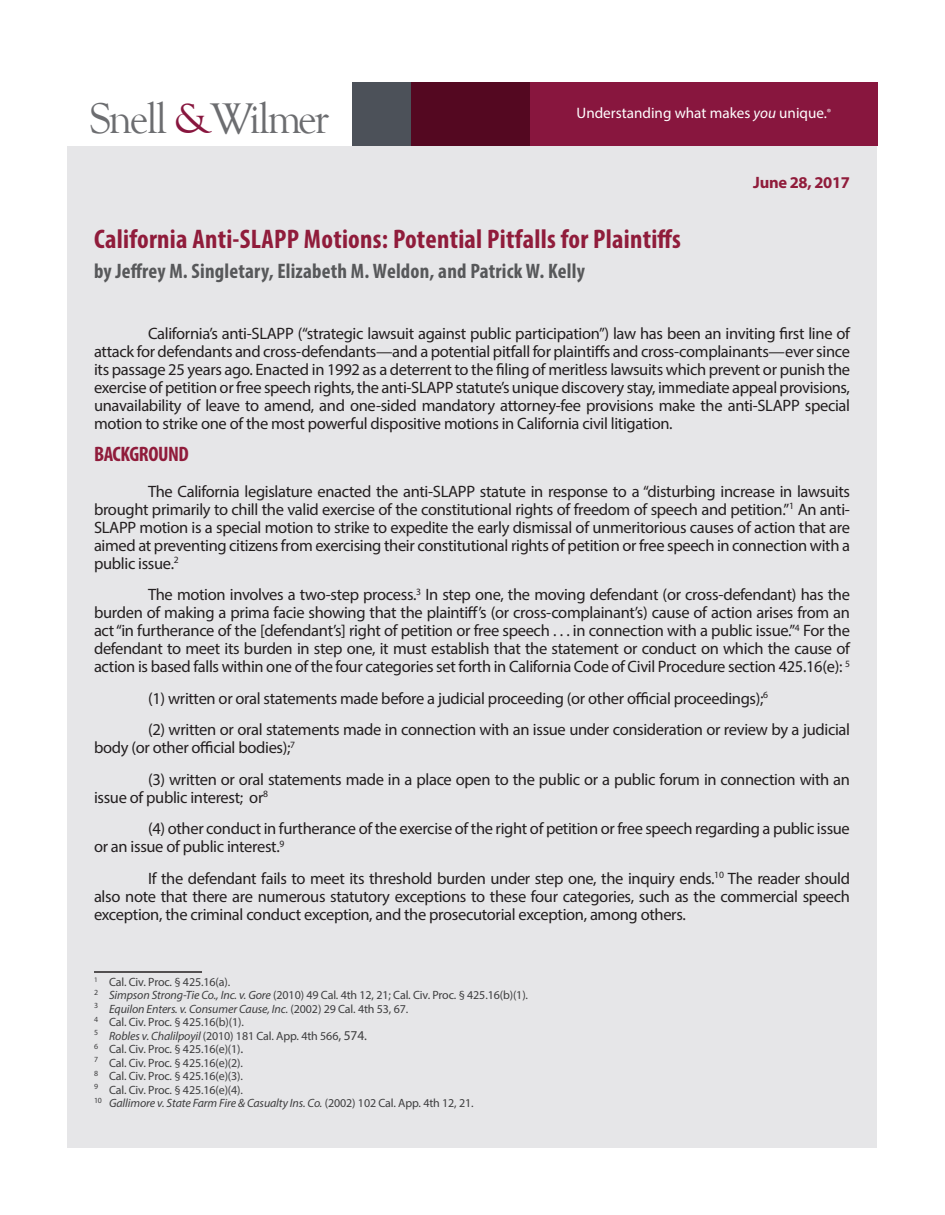
<style>
.page{position:relative;width:945px;height:1215px;background:#fff}
.page>*{position:absolute;margin:0;border:0;box-sizing:border-box;transform-origin:0 0}
.t1{font:44.1px "Goudy Old Style T";letter-spacing:-.06em;color:#6c6d70}
.t2{font:700 condensed 27px "Myriad Pro";letter-spacing:.01em;color:#901c3b}
.t3{font:700 condensed 21px "Myriad Pro";letter-spacing:.01em;color:#57585a}
.t4{font:700 condensed 21px "Myriad Pro";letter-spacing:-.02em;color:#901c3b}
.t5{font:16.5px/18px "Myriad Pro";letter-spacing:-.02em;color:#231f20}
.t6{font:700 16.5px "Myriad Pro";letter-spacing:-.02em;color:#901c3b}
.t7{font:15.15px "Myriad Pro";color:#fff}
.t8{font:12px/13.5px "Myriad Pro";letter-spacing:-.01em;color:#3e3e3f}
.s1{color:#88163e}
.s2{font-style:italic}
.s3{font-size:10.5px}
.s4{font-size:13.5px}
</style>
<div class="page">
<div style="left:354px;top:83px;width:524px;height:63px;background:#88163e"></div>
<div style="left:411px;top:83px;width:118px;height:63px;background:#540821"></div>
<div style="left:352px;top:83px;width:59px;height:63px;background:#4c5159"></div>
<div style="left:68px;top:146px;width:810px;height:1002px;background:#e6e6e8"></div>
<hr style="left:94px;top:971px;width:108px;height:2px;background:#231f20">
<h1 class="t1" style="left:90px;top:94px;width:241px">Snell <span class="s1">&amp;</span>Wilmer</h1>
<p class="t7" style="left:577px;top:103px;width:256px">Understanding what makes <span class="s2">you</span> unique.<span class="s3">®</span></p>
<h2 class="t2" style="left:94px;top:222px;width:588px">California Anti-SLAPP Motions: Potential Pitfalls for Plaintiffs</h2>
<p class="t3" style="left:94px;top:257px;width:493px">by Jeffrey M. Singletary, Elizabeth M. Weldon, and Patrick W. Kelly</p>
<p class="t6" style="left:753px;top:171px;width:98px">June 28, 2017</p>
<p class="t5" style="left:94px;top:324px;width:758px;text-align:justify;text-indent:54px">California’s anti-SLAPP (“strategic lawsuit against public participation”) law has been an inviting first line of attack for defendants and cross-defendants—and a potential pitfall for plaintiffs and cross-complainants—ever since its passage 25 years ago. Enacted in 1992 as a deterrent to the filing of meritless lawsuits which prevent or punish the exercise of petition or free speech rights, the anti-SLAPP statute’s unique discovery stay, immediate appeal provisions, unavailability of leave to amend, and one-sided mandatory attorney-fee provisions make the anti-SLAPP special motion to strike one of the most powerful dispositive motions in California civil litigation.</p>
<p class="t4" style="left:94px;top:440px;width:96px">BACKGROUND</p>
<p class="t5" style="left:94px;top:482px;width:758px;text-align:justify;text-indent:54px">The California legislature enacted the anti-SLAPP statute in response to a “disturbing increase in lawsuits brought primarily to chill the valid exercise of the constitutional rights of freedom of speech and petition.”<sup>1</sup> An anti-SLAPP motion is a special motion to strike to expedite the early dismissal of unmeritorious causes of action that are aimed at preventing citizens from exercising their constitutional rights of petition or free speech in connection with a public issue.<sup>2</sup></p>
<p class="t5" style="left:94px;top:585px;width:758px;text-align:justify;text-indent:54px">The motion involves a two-step process.<sup>3</sup> In step one, the moving defendant (or cross-defendant) has the burden of making a prima facie showing that the plaintiff’s (or cross-complainant’s) cause of action arises from an act “in furtherance of the [defendant’s] right of petition or free speech . . . in connection with a public issue.”<sup>4</sup> For the defendant to meet its burden in step one, it must establish that the statement or conduct on which the cause of action is based falls within one of the four categories set forth in California Code of Civil Procedure section 425.16(e): <sup>5</sup></p>
<p class="t5" style="left:148px;top:682px;width:704px;line-height:31.5px">(1) written or oral statements made before a judicial proceeding (or other official proceedings);<sup>6<br></sup>(2) written or oral statements made in connection with an issue under consideration or review by a judicial</p>
<p class="t5" style="left:148px;top:731px;width:704px;line-height:31.5px;text-indent:-54px">body (or other official bodies);<sup>7<br></sup>(3) written or oral statements made in a place open to the public or a public forum in connection with an</p>
<p class="t5" style="left:148px;top:781px;width:703px;line-height:31.5px;text-indent:-54px">issue of public interest; or<sup>8<br></sup>(4) other conduct in furtherance of the exercise of the right of petition or free speech regarding a public issue</p>
<p class="t5" style="left:148px;top:830px;width:703px;line-height:31.5px;text-indent:-54px">or an issue of public interest.<sup>9<br></sup>If the defendant fails to meet its threshold burden under step one, the inquiry ends.<sup>10</sup> The reader should</p>
<p class="t5" style="left:94px;top:887px;width:757px">also note that there are numerous statutory exceptions to these four categories, such as the commercial speech exception, the criminal conduct exception, and the prosecutorial exception, among others.</p>
<p class="t8" style="left:94px;top:975px;width:436px"><sup>1</sup> Cal. Civ. Proc. § 425.16(a).<br><sup>2</sup> <span class="s2">Simpson Strong-Tie Co., Inc. v. Gore</span> (2010) 49 Cal. 4th 12, 21; Cal. Civ. Proc. § 425.16(b)(1).<br><sup>3</sup> <span class="s2">Equilon Enters. v. Consumer Cause, Inc.</span> (2002) 29 Cal. 4th 53, 67.<br><sup>4</sup> Cal. Civ. Proc. § 425.16(b)(1).<br><sup>5</sup> <span class="s2">Robles v. Chalilpoyil</span> (2010) 181 Cal. App. 4th 566<span class="s4">, 574.<br></span><sup>6</sup> Cal. Civ. Proc. § 425.16(e)(1)<span class="s4">.<br></span><sup>7</sup> Cal. Civ. Proc. § 425.16(e)(2).<br><sup>8</sup> Cal. Civ. Proc. § 425.16(e)(3).<br><sup>9</sup> Cal. Civ. Proc. § 425.16(e)(4).<br><sup>10</sup> <span class="s2">Gallimore v. State Farm Fire &amp; Casualty Ins. Co.</span> (2002) 102 Cal. App. 4th 12, 21.</p>
</div>
